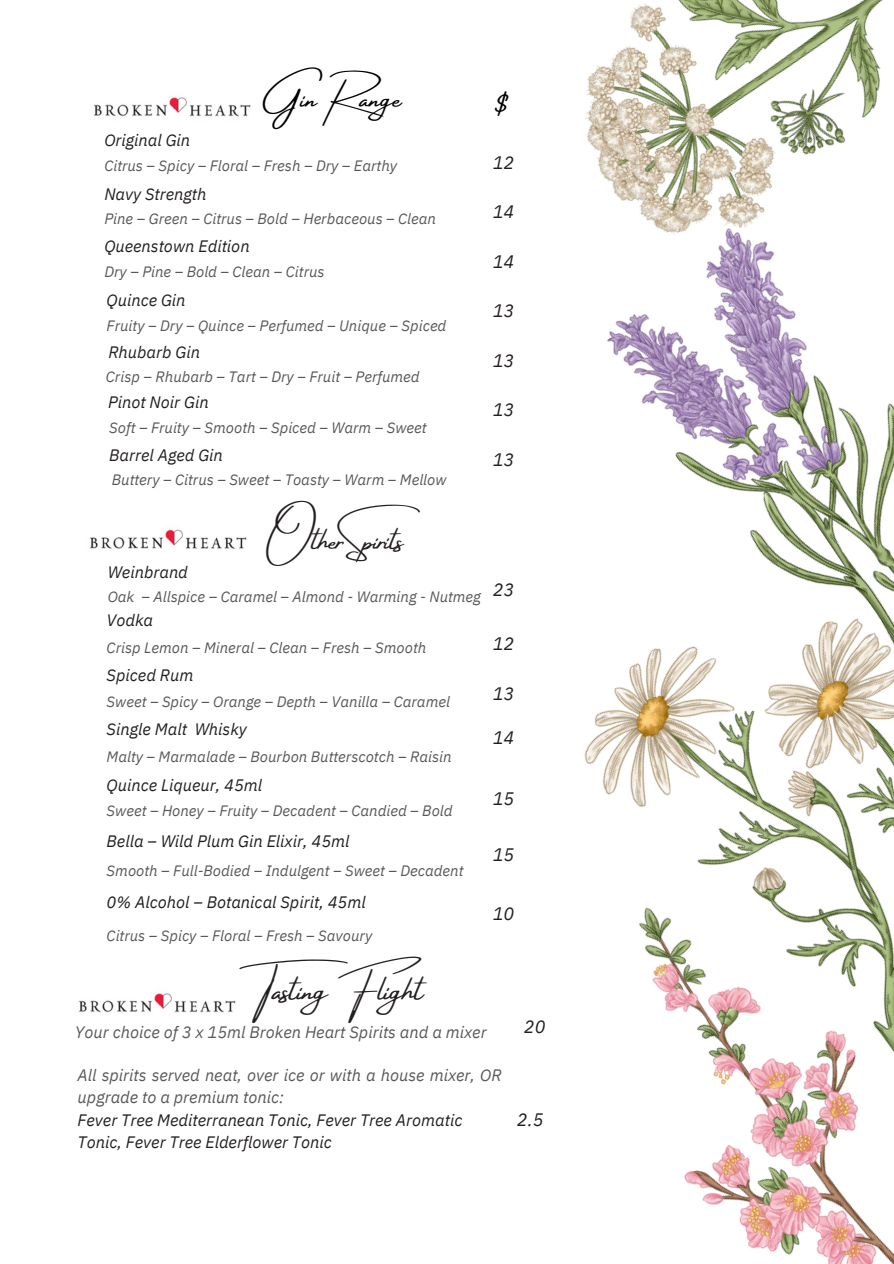
<style>
.page{position:relative;width:894px;height:1264px;background:#fff}
.page>*{position:absolute;margin:0;border:0;box-sizing:border-box;transform-origin:0 0}
.t1{font:33px "Amsterdam Four";letter-spacing:-.025em;color:#231f20}
.t2{font:30px "Amsterdam Four";letter-spacing:-.03em;color:#231f20}
.t3{font:30px "Amsterdam Four";color:#000}
.t4{font:24px "Amsterdam Four";color:#000}
.t5{font:italic 18px "IBM Plex Sans";color:#231f20}
.t6{font:italic 16.5px/22.5px "IBM Plex Sans";color:#231f20}
.t7{font:italic 16.5px "IBM Plex Sans";color:#221e1f}
.t8{font:italic 16.5px "IBM Plex Sans";color:#58595b}
.t9{font:italic 15px "IBM Plex Sans";color:#58585a}
.s1{color:#58585a}
</style>
<div class="page">
<img style="left:93px;top:97px;width:158px;height:20px">
<img style="left:89px;top:529px;width:158px;height:20px">
<img style="left:78px;top:993px;width:158px;height:20px">
<img style="left:684px;top:1164px;width:209px;height:99px">
<img style="left:586px;top:0;width:297px;height:98px">
<img style="left:585px;top:98px;width:308px;height:359px">
<img style="left:584px;top:457px;width:309px;height:707px">
<h2 class="t6" style="left:104px;top:128px;width:87px">Original Gin</h2>
<h2 class="t3" style="left:263px;top:82px;width:140px">Gin Range</h2>
<h2 class="t9" style="left:104px;top:155px;width:294px">Citrus – Spicy – Floral – Fresh – Dry – Earthy</h2>
<p class="t6" style="left:104px;top:182px;width:104px">Navy Strength</p>
<h2 class="t9" style="left:104px;top:208px;width:333px">Pine – Green – Citrus – Bold – Herbaceous – Clean</h2>
<h2 class="t6" style="left:104px;top:234px;width:147px">Queenstown Edition</h2>
<h2 class="t9" style="left:104px;top:261px;width:222px">Dry – Pine – Bold – Clean – Citrus</h2>
<p class="t6" style="left:107px;top:289px;width:80px">Quince Gin</p>
<h2 class="t9" style="left:107px;top:316px;width:341px">Fruity – Dry – Quince – Perfumed – Unique – Spiced</h2>
<h2 class="t6" style="left:108px;top:341px;width:93px">Rhubarb Gin</h2>
<p class="t9" style="left:106px;top:367px;width:315px">Crisp – Rhubarb – Tart – Dry – Fruit – Perfumed</p>
<h2 class="t6" style="left:108px;top:391px;width:102px">Pinot Noir Gin</h2>
<p class="t9" style="left:109px;top:418px;width:319px">Soft – Fruity – Smooth – Spiced – Warm – Sweet</p>
<p class="t6" style="left:109px;top:443px;width:115px">Barrel Aged Gin</p>
<p class="t9" style="left:112px;top:469px;width:336px">Buttery – Citrus – Sweet – Toasty – Warm – Mellow</p>
<p class="t2" style="left:266px;top:524px;width:162px">OtherSpirits</p>
<h2 class="t6" style="left:108px;top:560px;width:82px">Weinbrand</h2>
<p class="t9" style="left:108px;top:586px;width:374px">Oak – Allspice – Caramel – Almond - Warming - Nutmeg</p>
<h2 class="t6" style="left:107px;top:608px;width:48px">Vodka</h2>
<h1 class="t9" style="left:107px;top:637px;width:321px">Crisp Lemon – Mineral – Clean – Fresh – Smooth</h1>
<p class="t6" style="left:107px;top:663px;width:88px">Spiced Rum</p>
<h2 class="t9" style="left:107px;top:692px;width:345px">Sweet – Spicy – Orange – Depth – Vanilla – Caramel</h2>
<p class="t6" style="left:107px;top:717px;width:142px">Single Malt Whisky</p>
<h2 class="t9" style="left:107px;top:746px;width:346px">Malty – Marmalade – Bourbon Butterscotch – Raisin</h2>
<h2 class="t6" style="left:107px;top:773px;width:157px">Quince Liqueur, 45ml</h2>
<p class="t9" style="left:107px;top:800px;width:347px">Sweet – Honey – Fruity – Decadent – Candied – Bold</p>
<h2 class="t7" style="left:107px;top:830px;width:244px">Bella – Wild Plum Gin Elixir, 45ml</h2>
<p class="t9" style="left:107px;top:861px;width:358px">Smooth – Full-Bodied – Indulgent – Sweet – Decadent</p>
<h2 class="t7" style="left:107px;top:891px;width:260px">0% Alcohol – Botanical Spirit, 45ml</h2>
<p class="t9" style="left:107px;top:925px;width:267px">Citrus – Spicy – Floral – Fresh – Savoury</p>
<p class="t1" style="left:262px;top:972px;width:163px">Tasting Flight</p>
<h2 class="t4" style="left:492px;top:94px;width:14px">$</h2>
<h2 class="t5" style="left:492px;top:150px;width:23px">12</h2>
<h2 class="t5" style="left:492px;top:200px;width:23px">14</h2>
<h2 class="t5" style="left:492px;top:249px;width:23px">14</h2>
<p class="t5" style="left:492px;top:299px;width:23px">13</p>
<h2 class="t5" style="left:492px;top:348px;width:23px">13</h2>
<p class="t5" style="left:492px;top:398px;width:23px">13</p>
<h2 class="t5" style="left:492px;top:447px;width:23px">13</h2>
<p class="t5" style="left:492px;top:577px;width:23px">23</p>
<h2 class="t5" style="left:492px;top:631px;width:23px">12</h2>
<p class="t5" style="left:492px;top:681px;width:23px">13</p>
<h2 class="t5" style="left:492px;top:725px;width:23px">14</h2>
<p class="t5" style="left:492px;top:786px;width:23px">15</p>
<h1 class="t5" style="left:492px;top:842px;width:23px">15</h1>
<p class="t5" style="left:492px;top:901px;width:23px">10</p>
<h2 class="t8" style="left:75px;top:1020px;width:413px">Your choice of 3 x 15ml Broken Heart Spirits and a mixer</h2>
<h2 class="t5" style="left:523px;top:1015px;width:23px">20</h2>
<h2 class="t6" style="left:78px;top:1063px;width:425px"><span class="s1">All spirits served neat, over ice or with a house mixer, OR upgrade to a premium tonic:<br></span>Fever Tree Mediterranean Tonic, Fever Tree Aromatic Tonic, Fever Tree Elderflower Tonic</h2>
<p class="t5" style="left:517px;top:1107px;width:28px">2.5</p>
</div>
